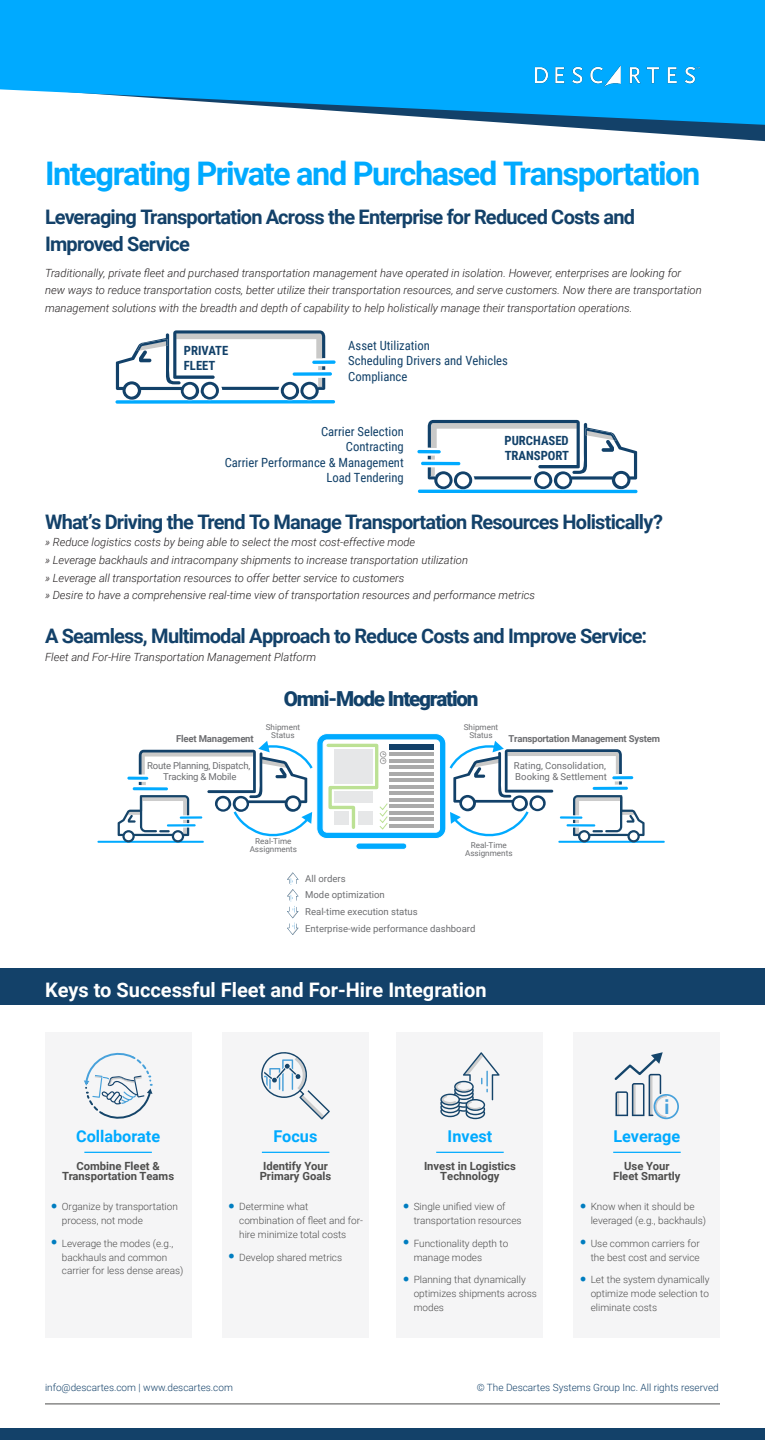
<style>
.page{position:relative;width:765px;height:1440px;background:#fff}
.page>*{position:absolute;margin:0;border:0;box-sizing:border-box;transform-origin:0 0}
.Headline{font:700 32.5px "Roboto";letter-spacing:-.045em;color:#0af}
.t1{font:900 20.75px "Roboto";letter-spacing:-.06em;color:#124169}
.Subhead_Paragraph{font:700 20px/26.2px "Roboto";letter-spacing:-.04em;color:#134169}
.t2{font:700 20px "Roboto";color:#fff}
.t3{font:700 20px "Frutiger LT Std";color:#47a1db}
.Body_sub-head{font:700 16.25px "Roboto";color:#0af}
.t4{font:12.62px/15.2px "Roboto Condensed";color:#124169}
.t5{font:700 12.62px/15.2px "Roboto Condensed";color:#124169}
.Subhead_Paragraph-2{font:italic 300 11.25px/17.6px "Roboto";color:#231f20}
.Bullet_Sub-head{font:700 11.25px/10px "Roboto";color:#4e4e4d;text-align:center}
.t6{font:300 10px/13.8px "Roboto";color:#4d4d4d}
.t7{font:300 10px "Roboto";color:#134169}
.t8{font:9.5px/16.8px "Roboto";color:#6d6e71}
.t9{font:700 9.5px "Roboto";letter-spacing:-.02em;color:#6d6e71}
.t10{font:9.5px/10.5px "Roboto";letter-spacing:-.02em;color:#6d6e71;text-align:center}
.t11{font:8.12px/7.6px "Roboto";color:#6d6e71;text-align:center}
</style>
<div class="page">
<svg style="left:537px;top:125px;width:228px;height:16px"></svg>
<svg style="left:0;top:0;width:765px;height:125px;background:#1caff9"></svg>
<div style="left:0;top:968px;width:765px;height:37px;background:#134169"></div>
<div style="left:45px;top:1032px;width:146px;height:306px;background:#f5f5f6"></div>
<div style="left:574px;top:1032px;width:146px;height:306px;background:#f5f5f6"></div>
<div style="left:222px;top:1032px;width:147px;height:306px;background:#f5f5f6"></div>
<div style="left:397px;top:1032px;width:146px;height:306px;background:#f5f5f6"></div>
<svg style="left:84px;top:1052px;width:69px;height:67px"></svg>
<svg style="left:614px;top:1052px;width:65px;height:67px"></svg>
<svg style="left:261px;top:1052px;width:69px;height:68px"></svg>
<svg style="left:440px;top:1052px;width:60px;height:67px"></svg>
<img style="left:535px;top:66px;width:164px;height:20px">
<hr style="left:558px;top:841px;width:107px;height:2px;background:#0af">
<hr style="left:97px;top:841px;width:107px;height:2px;background:#0af">
<svg style="left:287px;top:872px;width:11px;height:63px"></svg>
<div style="left:356px;top:843px;width:51px;height:6px;background:#0af;border-radius:3px"></div>
<div style="left:356px;top:843px;width:51px;height:7px;border:1px solid #fff;border-radius:3px"></div>
<svg style="left:118px;top:733px;width:527px;height:109px"></svg>
<svg style="left:115px;top:330px;width:220px;height:74px"></svg>
<hr style="left:417px;top:450px;width:24px;height:3px;background:#0af;border-radius:2px">
<svg style="left:418px;top:420px;width:220px;height:73px"></svg>
<div style="left:0;top:1429px;width:765px;height:11px;background:#134169"></div>
<hr style="left:45px;top:1404px;width:675px;height:1px;background:#4e4e4d">
<hr style="left:262px;top:1152px;width:67px;height:1px;background:#0af">
<hr style="left:84px;top:1152px;width:68px;height:1px;background:#0af">
<hr style="left:436px;top:1152px;width:68px;height:1px;background:#0af">
<hr style="left:613px;top:1152px;width:68px;height:1px;background:#0af">
<p class="Headline" style="left:45px;top:150px;width:657px">Integrating Private and Purchased Transportation</p>
<p class="Subhead_Paragraph" style="left:45px;top:203px;width:592px">Leveraging Transportation Across the Enterprise for Reduced Costs and<br>Improved Service</p>
<p class="Subhead_Paragraph-2" style="left:45px;top:263px;width:658px">Traditionally, private fleet and purchased transportation management have operated in isolation. However, enterprises are looking for new ways to reduce transportation costs, better utilize their transportation resources, and serve customers. Now there are transportation management solutions with the breadth and depth of capability to help holistically manage their transportation operations.</p>
<p class="t5" style="left:184px;top:342px;width:46px">PRIVATE<br>FLEET</p>
<p class="t4" style="left:348px;top:338px;width:161px">Asset Utilization<br>Scheduling Drivers and Vehicles<br>Compliance</p>
<p class="t4" style="left:225px;top:424px;width:181px;text-align:right">Carrier Selection<br>Contracting<br>Carrier Performance &amp; Management<br>Load Tendering</p>
<p class="t5" style="left:504px;top:432px;width:66px">PURCHASED<br>TRANSPORT</p>
<p class="Subhead_Paragraph" style="left:45px;top:508px;width:620px">What’s Driving the Trend To Manage Transportation Resources Holistically?</p>
<p class="Subhead_Paragraph-2" style="left:45px;top:533px;width:372px">» Reduce logistics costs by being able to select the most cost-effective mode</p>
<p class="Subhead_Paragraph-2" style="left:45px;top:551px;width:425px">» Leverage backhauls and intracompany shipments to increase transportation utilization</p>
<p class="Subhead_Paragraph-2" style="left:45px;top:568px;width:361px">» Leverage all transportation resources to offer better service to customers</p>
<p class="Subhead_Paragraph-2" style="left:45px;top:586px;width:492px">» Desire to have a comprehensive real-time view of transportation resources and performance metrics</p>
<p class="Subhead_Paragraph" style="left:45px;top:622px;width:604px">A Seamless, Multimodal Approach to Reduce Costs and Improve Service:</p>
<p class="Subhead_Paragraph-2" style="left:45px;top:648px;width:273px">Fleet and For-Hire Transportation Management Platform</p>
<p class="t1" style="left:284px;top:684px;width:196px">Omni-Mode Integration</p>
<p class="t11" style="left:266px;top:723px;width:36px">Shipment<br>Status</p>
<p class="t11" style="left:464px;top:723px;width:36px">Shipment<br>Status</p>
<p class="t9" style="left:176px;top:732px;width:79px">Fleet Management</p>
<p class="t9" style="left:508px;top:732px;width:153px">Transportation Management System</p>
<p class="t10" style="left:147px;top:760px;width:105px">Route Planning, Dispatch,<br>Tracking &amp; Mobile</p>
<p class="t8" style="left:514px;top:760px;width:94px;line-height:10.5px">Rating, Consolidation,<br>Booking &amp; Settlement</p>
<p class="t11" style="left:250px;top:837px;width:49px">Real-Time<br>Assignments</p>
<p class="t11" style="left:465px;top:841px;width:49px">Real-Time<br>Assignments</p>
<p class="t8" style="left:305px;top:870px;width:172px">All orders<br>Mode optimization<br>Real-time execution status<br>Enterprise-wide performance dashboard</p>
<p class="t2" style="left:45px;top:976px;width:443px">Keys to Successful Fleet and For-Hire Integration</p>
<p class="Body_sub-head" style="left:76px;top:1125px;width:86px">Collaborate</p>
<p class="Bullet_Sub-head" style="left:62px;top:1160px;width:114px">Combine Fleet &amp;<br>Transportation Teams</p>
<p class="t6" style="left:62px;top:1200px;width:118px">Organize by transportation process, not mode</p>
<p class="t6" style="left:62px;top:1236px;width:123px">Leverage the modes (e.g., backhauls and common carrier for less dense areas)</p>
<p class="Body_sub-head" style="left:274px;top:1125px;width:45px">Focus</p>
<p class="Bullet_Sub-head" style="left:260px;top:1160px;width:73px">Identify Your<br>Primary Goals</p>
<p class="t6" style="left:239px;top:1200px;width:125px">Determine what combination of fleet and for&shy;hire minimize total costs</p>
<p class="t6" style="left:239px;top:1250px;width:104px">Develop shared metrics</p>
<p class="Body_sub-head" style="left:448px;top:1125px;width:46px">Invest</p>
<p class="Bullet_Sub-head" style="left:424px;top:1160px;width:93px">Invest in Logistics<br>Technology</p>
<p class="t6" style="left:414px;top:1200px;width:109px">Single unified view of transportation resources</p>
<p class="t6" style="left:414px;top:1236px;width:96px">Functionality depth to manage modes</p>
<p class="t6" style="left:414px;top:1273px;width:125px">Planning that dynamically optimizes shipments across modes</p>
<p class="t3" style="left:664px;top:1095px;width:7px">i</p>
<p class="Body_sub-head" style="left:613px;top:1125px;width:68px">Leverage</p>
<p class="Bullet_Sub-head" style="left:613px;top:1160px;width:69px">Use Your<br>Fleet Smartly</p>
<p class="t6" style="left:591px;top:1200px;width:117px">Know when it should be leveraged (e.g., backhauls)</p>
<p class="t6" style="left:591px;top:1236px;width:111px">Use common carriers for the best cost and service</p>
<p class="t6" style="left:591px;top:1273px;width:120px;text-align:justify">Let the system dynamically optimize mode selection to eliminate costs</p>
<p class="t7" style="left:45px;top:1380px;width:189px">info@descartes.com | www.descartes.com</p>
<p class="t7" style="left:477px;top:1380px;width:244px">© The Descartes Systems Group Inc. All rights reserved</p>
</div>
